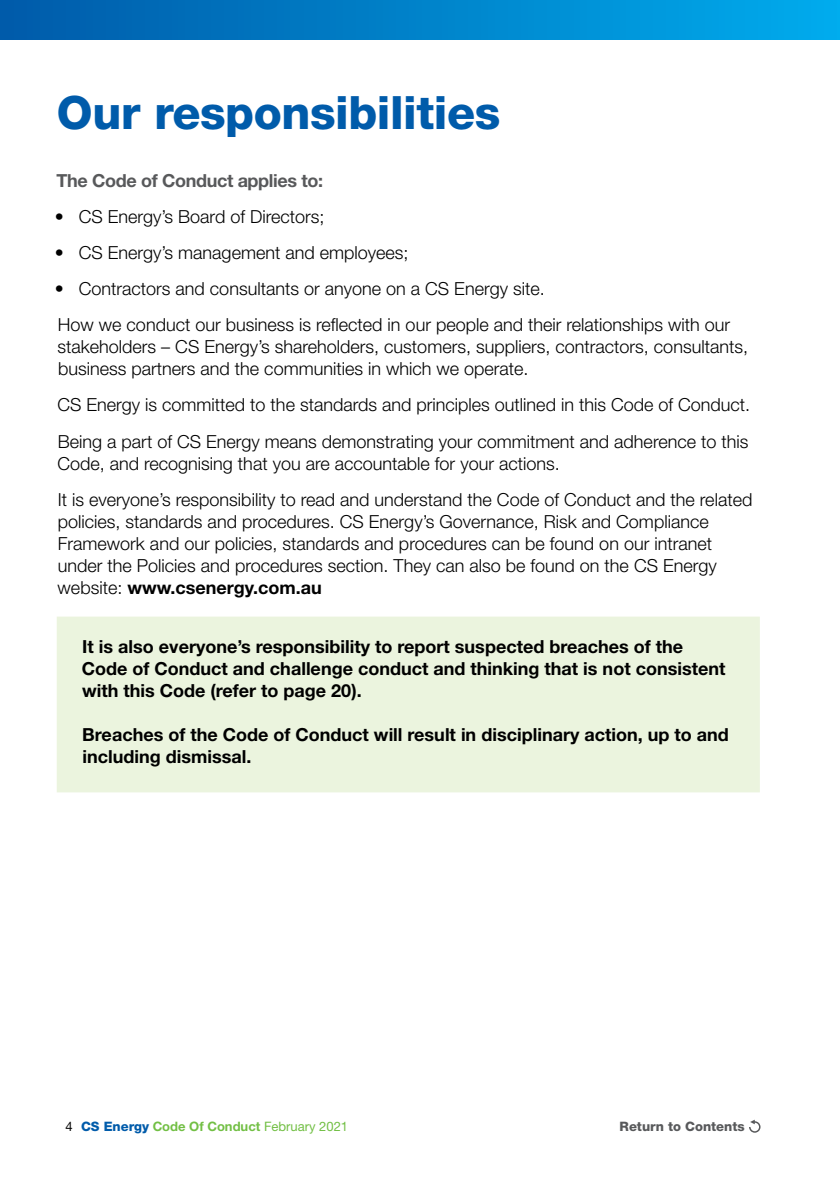
<style>
.page{position:relative;width:840px;height:1191px;background:#fff}
.page>*{position:absolute;margin:0;border:0;box-sizing:border-box;transform-origin:0 0}
.Strategy_Page_Heads{font:800 46px "Helvetica Neue";letter-spacing:-.01em;color:#005baa}
.Strategy_Body_Text{font:300 18px/22px "Helvetica Neue";color:#000}
.Strategy_Body_Text-2{font:700 18px/22px "Helvetica Neue";color:#000}
.Strategy_Body_Text_I{font:300 18px "Helvetica Neue";color:#000}
.Strategy_Body_Intro{font:700 18px "Helvetica Neue";letter-spacing:-.02em;color:#58595b}
.t1{font:700 13px "Helvetica Neue";color:#72bf44}
.CSAR_Section_Indicat{font:800 13px "Helvetica Neue";color:#58595b}
.s1{font-weight:700}
.s2{font-weight:400;color:#000}
.s3{font-weight:800;color:#005baa}
.s4{font-weight:400}
</style>
<div class="page">
<div style="left:57px;top:616px;width:702px;height:176px;background:#ebf4de"></div>
<div style="left:0;top:0;width:839px;height:40px;background:linear-gradient(to right,#005aa8,#00abed)"></div>
<svg style="left:749px;top:1119px;width:11px;height:13px"></svg>
<p class="Strategy_Page_Heads" style="left:57px;top:86px;width:444px">Our responsibilities</p>
<p class="Strategy_Body_Intro" style="left:57px;top:169px;width:268px">The Code of Conduct applies to:</p>
<p class="Strategy_Body_Text_I" style="left:55px;top:205px;width:271px">• CS Energy’s Board of Directors;</p>
<p class="Strategy_Body_Text_I" style="left:55px;top:241px;width:355px">• CS Energy’s management and employees;</p>
<p class="Strategy_Body_Text_I" style="left:55px;top:278px;width:491px">• Contractors and consultants or anyone on a CS Energy site.</p>
<p class="Strategy_Body_Text" style="left:57px;top:313px;width:691px">How we conduct our business is reflected in our people and their relationships with our stakeholders – CS Energy’s shareholders, customers, suppliers, contractors, consultants, business partners and the communities in which we operate.</p>
<p class="Strategy_Body_Text" style="left:57px;top:394px;width:694px">CS Energy is committed to the standards and principles outlined in this Code of Conduct.</p>
<p class="Strategy_Body_Text" style="left:57px;top:430px;width:692px">Being a part of CS Energy means demonstrating your commitment and adherence to this<br>Code, and recognising that you are accountable for your actions.</p>
<p class="Strategy_Body_Text" style="left:58px;top:488px;width:695px">It is everyone’s responsibility to read and understand the Code of Conduct and the related policies, standards and procedures. CS Energy’s Governance, Risk and Compliance Framework and our policies, standards and procedures can be found on our intranet under the Policies and procedures section. They can also be found on the CS Energy website: <span class="s1">www.csenergy.com.au</span></p>
<p class="Strategy_Body_Text-2" style="left:82px;top:635px;width:644px">It is also everyone’s responsibility to report suspected breaches of the<br>Code of Conduct and challenge conduct and thinking that is not consistent with this Code (refer to page 20).</p>
<p class="Strategy_Body_Text-2" style="left:82px;top:723px;width:647px">Breaches of the Code of Conduct will result in disciplinary action, up to and including dismissal.</p>
<p class="t1" style="left:66px;top:1118px;width:284px"><span class="s2">4</span> <span class="s3">CS Energy</span> Code Of Conduct <span class="s4">February 2021</span></p>
<p class="CSAR_Section_Indicat" style="left:619px;top:1118px;width:126px">Return to Contents</p>
</div>
